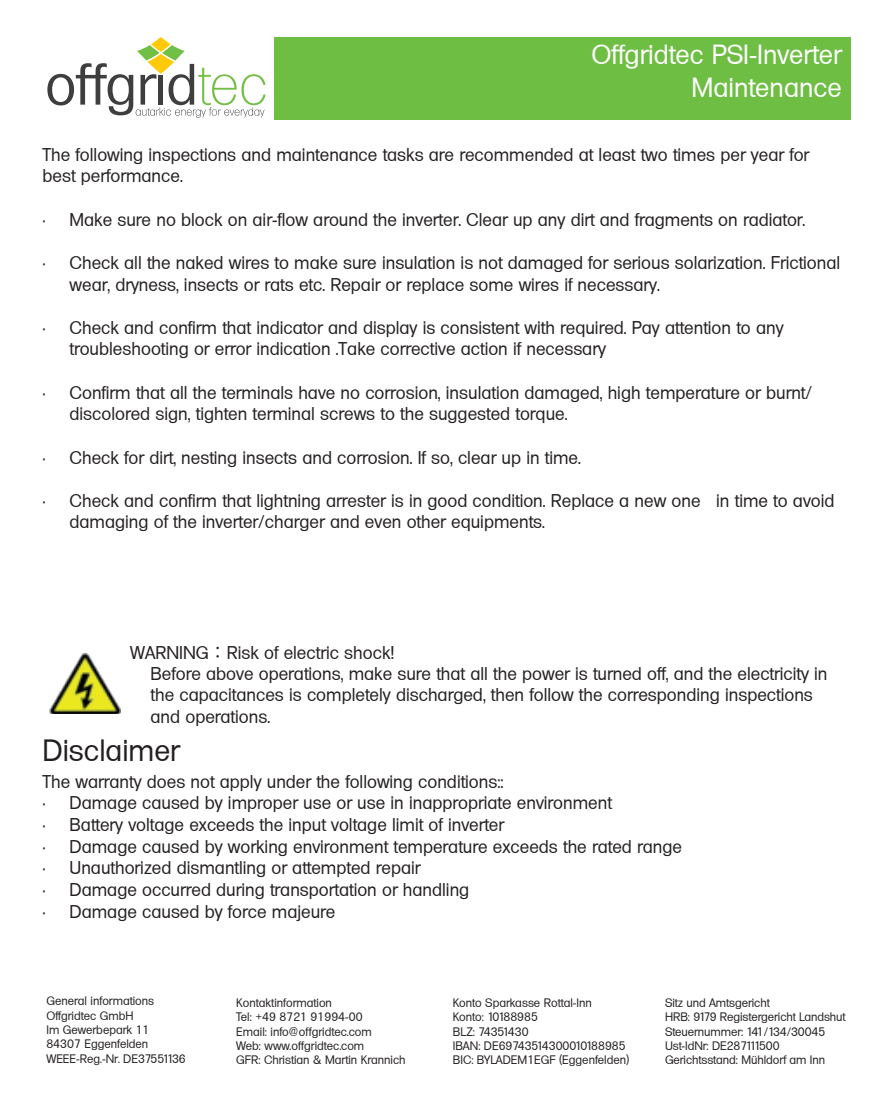
<style>
.page{position:relative;width:893px;height:1098px;background:#fff}
.page>*{position:absolute;margin:0;border:0;box-sizing:border-box;transform-origin:0 0}
.t1{font:30px "Adam Becker";color:#231f20}
.t2{font:27px/32.4px "Adam Becker";color:#fff;text-align:right}
.t3{font:18px/21.6px "Adam Becker";color:#231f20}
.t4{font:12px/14.4px "Adam Becker";color:#231f20}
.s1{font-family:"Koz Min Pr 6 N"}
</style>
<div class="page">
<div style="left:274px;top:37px;width:576px;height:82px;background:#6fbe44"></div>
<svg style="left:151px;top:37px;width:20px;height:15px"></svg>
<svg style="left:47px;top:45px;width:219px;height:73px"></svg>
<img style="left:50px;top:653px;width:71px;height:60px">
<h2 class="t2" style="left:591px;top:38px;width:252px">Offgridtec PSI-Inverter<br>Maintenance</h2>
<p class="t3" style="left:43px;top:144px;width:768px">The following inspections and maintenance tasks are recommended at least two times per year for best performance.</p>
<p class="t3" style="left:43px;top:208px;width:764px">• Make sure no block on air-flow around the inverter. Clear up any dirt and fragments on radiator.</p>
<p class="t3" style="left:70px;top:252px;width:772px;text-indent:-27px">• Check all the naked wires to make sure insulation is not damaged for serious solarization. Frictional wear, dryness, insects or rats etc. Repair or replace some wires if necessary.</p>
<p class="t3" style="left:70px;top:316px;width:715px;text-indent:-27px">• Check and confirm that indicator and display is consistent with required. Pay attention to any troubleshooting or error indication .Take corrective action if necessary</p>
<p class="t3" style="left:70px;top:381px;width:744px;text-indent:-27px">• Confirm that all the terminals have no corrosion, insulation damaged, high temperature or burnt/ discolored sign, tighten terminal screws to the suggested torque.</p>
<p class="t3" style="left:43px;top:446px;width:540px">• Check for dirt, nesting insects and corrosion. If so, clear up in time.</p>
<p class="t3" style="left:70px;top:489px;width:766px;text-indent:-27px">• Check and confirm that lightning arrester is in good condition. Replace a new one in time to avoid damaging of the inverter/charger and even other equipments.</p>
<p class="t3" style="left:151px;top:641px;width:678px;text-indent:-20px">WARNING<span class="s1">：</span>Risk of electric shock!<br>Before above operations, make sure that all the power is turned off, and the electricity in the capacitances is completely discharged, then follow the corresponding inspections and operations.</p>
<h1 class="t1" style="left:42px;top:732px;width:139px">Disclaimer</h1>
<p class="t3" style="left:42px;top:770px;width:463px">The warranty does not apply under the following conditions::</p>
<p class="t3" style="left:43px;top:792px;width:571px">• Damage caused by improper use or use in inappropriate environment</p>
<p class="t3" style="left:43px;top:813px;width:463px">• Battery voltage exceeds the input voltage limit of inverter</p>
<p class="t3" style="left:43px;top:835px;width:641px">• Damage caused by working environment temperature exceeds the rated range</p>
<p class="t3" style="left:43px;top:856px;width:380px">• Unauthorized dismantling or attempted repair</p>
<p class="t3" style="left:43px;top:878px;width:428px">• Damage occurred during transportation or handling</p>
<p class="t3" style="left:43px;top:900px;width:294px">• Damage caused by force majeure</p>
<p class="t4" style="left:46px;top:993px;width:141px">General informations<br>Offgridtec GmbH<br>Im Gewerbepark 11<br>84307 Eggenfelden<br>WEEE-Reg.-Nr. DE37551136</p>
<p class="t4" style="left:236px;top:994px;width:171px">Kontaktinformation<br>Tel: +49 8721 91994-00<br>Email: info@offgridtec.com<br>Web: www.offgridtec.com<br>GFR: Christian &amp; Martin Krannich</p>
<p class="t4" style="left:453px;top:994px;width:178px">Konto Sparkasse Rottal-Inn<br>Konto: 10188985<br>BLZ: 74351430<br>IBAN: DE69743514300010188985<br>BIC: BYLADEM1EGF (Eggenfelden)</p>
<p class="t4" style="left:665px;top:994px;width:182px">Sitz und Amtsgericht<br>HRB: 9179 Registergericht Landshut<br>Steuernummer: 141/134/30045<br>Ust-IdNr: DE287111500<br>Gerichtsstand: Mühldorf am Inn</p>
</div>
